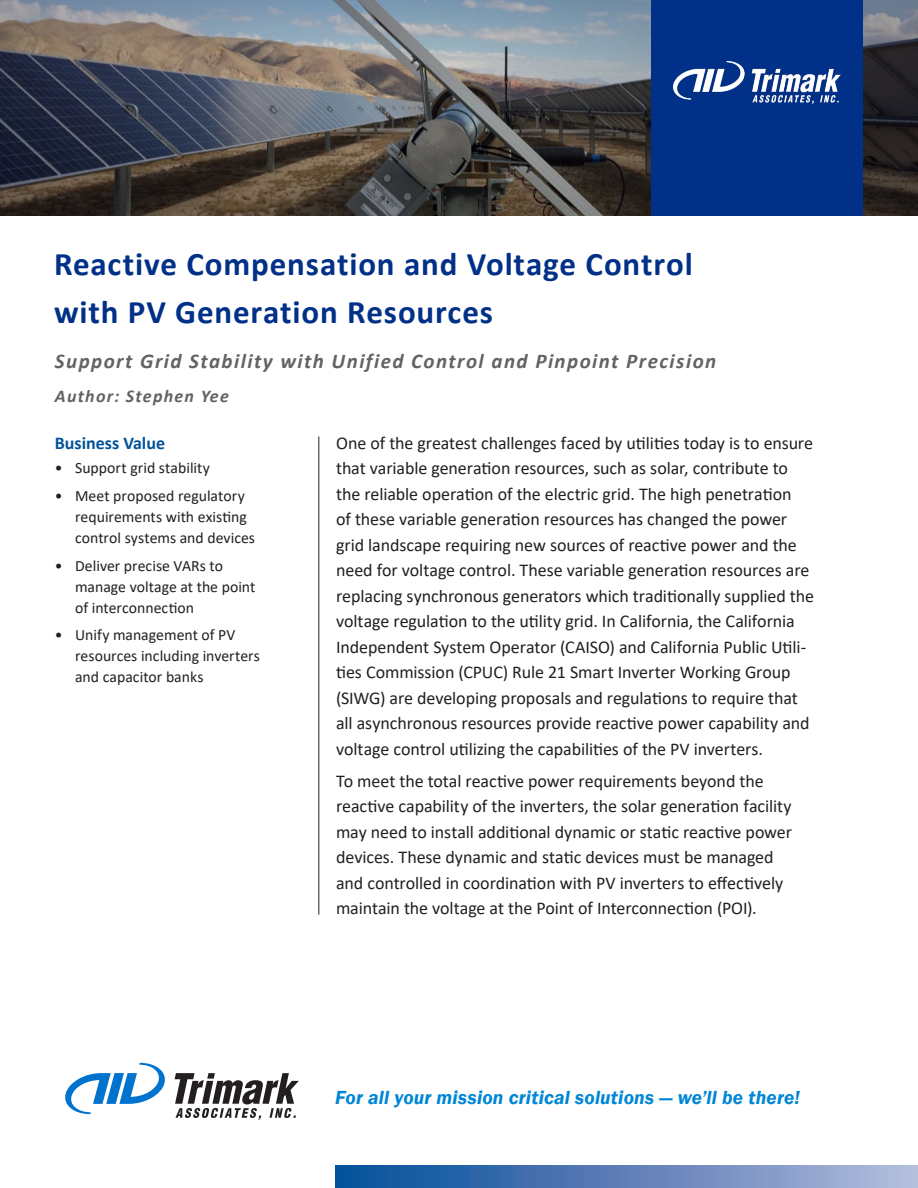
<style>
.page{position:relative;width:918px;height:1188px;background:#fff}
.page>*{position:absolute;margin:0;border:0;box-sizing:border-box;transform-origin:0 0}
.Title_1{font:700 33px "Calibri";letter-spacing:.025em;color:#003087}
.Heading_1{font:italic 700 21px "Calibri";letter-spacing:.07em;color:#636366}
.Heading_1-2{font:italic 600 19.5px "Franklin Gothic";letter-spacing:.005em;color:#0086d6}
.Body_Introduction{font:18px/25.5px "Calibri";letter-spacing:-.005em;color:#231f20}
.Heading_1-3{font:italic 700 18px "Calibri";letter-spacing:.07em;color:#636366}
.Headline_2{font:700 18px "Calibri";color:#01529a}
.t1{font:15.75px/21px "Calibri";color:#231f20}
</style>
<div class="page">
<svg style="left:65px;top:1063px;width:100px;height:51px"></svg>
<svg style="left:175px;top:1073px;width:124px;height:47px"></svg>
<div style="left:335px;top:1166px;width:583px;height:22px;background:linear-gradient(to right,#024b98,#b7b9dc)"></div>
<hr style="left:318px;top:437px;width:1px;height:478px;background:#231f20">
<img style="left:0;top:0;width:918px;height:216px">
<div style="left:651px;top:0;width:212px;height:216px;background:#003087"></div>
<img style="left:674px;top:62px;width:166px;height:41px">
<p class="Title_1" style="left:54px;top:240px;width:640px">Reactive Compensation and Voltage Control</p>
<p class="Title_1" style="left:54px;top:289px;width:441px">with PV Generation Resources</p>
<p class="Heading_1" style="left:55px;top:346px;width:663px">Support Grid Stability with Unified Control and Pinpoint Precision</p>
<p class="Heading_1-3" style="left:55px;top:383px;width:175px">Author: Stephen Yee</p>
<p class="Headline_2" style="left:55px;top:430px;width:112px">Business Value</p>
<p class="t1" style="left:55px;top:457px;width:157px">• Support grid stability</p>
<p class="t1" style="left:75px;top:485px;width:181px;text-indent:-20px">• Meet proposed regulatory requirements with existing control systems and devices</p>
<p class="t1" style="left:75px;top:554px;width:182px;text-indent:-20px">• Deliver precise VARs to manage voltage at the point of interconnection</p>
<p class="t1" style="left:75px;top:624px;width:186px;text-indent:-20px">• Unify management of PV resources including inverters and capacitor banks</p>
<p class="Body_Introduction" style="left:336px;top:430px;width:479px">One of the greatest challenges faced by utilities today is to ensure that variable generation resources, such as solar, contribute to the reliable operation of the electric grid. The high penetration<br>of these variable generation resources has changed the power grid landscape requiring new sources of reactive power and the need for voltage control. These variable generation resources are replacing synchronous generators which traditionally supplied the voltage regulation to the utility grid. In California, the California Independent System Operator (CAISO) and California Public Utili&shy;ties Commission (CPUC) Rule 21 Smart Inverter Working Group (SIWG) are developing proposals and regulations to require that all asynchronous resources provide reactive power capability and voltage control utilizing the capabilities of the PV inverters.</p>
<p class="Body_Introduction" style="left:336px;top:768px;width:457px">To meet the total reactive power requirements beyond the reactive capability of the inverters, the solar generation facility may need to install additional dynamic or static reactive power devices. These dynamic and static devices must be managed and controlled in coordination with PV inverters to effectively maintain the voltage at the Point of Interconnection (POI).</p>
<p class="Heading_1-2" style="left:335px;top:1085px;width:466px">For all your mission critical solutions — we’ll be there!</p>
</div>
